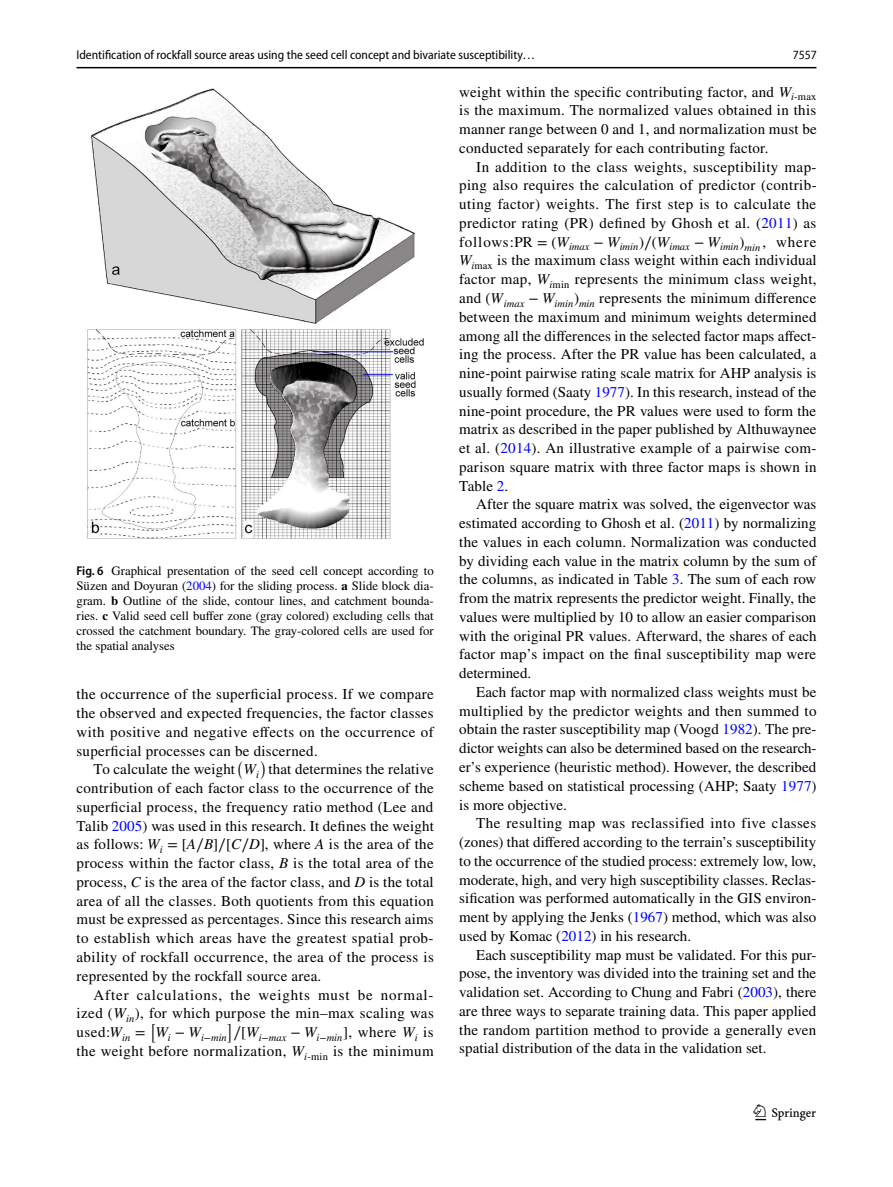
<style>
.page{position:relative;width:893px;height:1187px;background:#fff}
.page>*{position:absolute;margin:0;border:0;box-sizing:border-box;transform-origin:0 0}
.t1{font:22.5px "Springnew Regular 3";color:#000}
.t2{font:15px/18.8px "STIX";letter-spacing:.02em;color:#000;text-align:justify}
.t3{font:15px "STIX Math Extensions";color:#000}
.t4{font:15px "STIX General Italic 4";color:#000}
.t5{font:15px "STIX Math Extensions Regular 2";color:#000}
.t6{font:12.75px/15px "STIX";color:#000;text-align:justify}
.t7{font:12.75px "Myriad Pro Semi Cn 3";color:#000}
.t8{font:semi-condensed 12.75px "Myriad Pro Unic";color:#000}
.t9{font:10.5px "STIX General Italic 2";color:#000}
.t10{font:10.5px "STIX General Italic 6";color:#000}
.s1{font-family:"Myriad Pro";font-weight:600;font-stretch:semi-condensed}
.s2{color:#00f}
.s3{font-weight:700}
.s4{font-family:"STIX General Italic 5"}
.s5{font-family:"STIX Math Regular 4"}
.s6{font-style:italic}
.s7{font-family:"STIX General Italic 6"}
.s8{font-family:"STIX Math Regular 5"}
.s9{font-family:"STIX";font-style:italic}
.s10{font-family:"STIX Math Regular 3"}
.s11{font-family:"STIX General Italic 3"}
</style>
<div class="page">
<hr style="left:77px;top:67px;width:739px;height:1px;background:#000">
<img style="left:87px;top:88px;width:337px;height:451px">
<p class="t7" style="left:77px;top:48px;width:460px">Identification of rockfall source areas using the seed cell concept and bivariate susceptibility…</p>
<p class="t8" style="left:793px;top:50px;width:26px">7557</p>
<p class="t6" style="left:77px;top:564px;width:359px"><span class="s1">Fig. 6</span> Graphical presentation of the seed cell concept according to Süzen and Doyuran (<span class="s2">2004</span>) for the sliding process. <span class="s3">a</span> Slide block dia&shy;gram. <span class="s3">b</span> Outline of the slide, contour lines, and catchment bounda&shy;ries. <span class="s3">c</span> Valid seed cell buffer zone (gray colored) excluding cells that crossed the catchment boundary. The gray-colored cells are used for the spatial analyses</p>
<p class="t2" style="left:77px;top:686px;width:359px">the occurrence of the superficial process. If we compare</p>
<p class="t2" style="left:77px;top:704px;width:359px">the observed and expected frequencies, the factor classes</p>
<p class="t2" style="left:77px;top:723px;width:359px">with positive and negative effects on the occurrence of</p>
<p class="t2" style="left:77px;top:742px;width:243px">superficial processes can be discerned.</p>
<p class="t2" style="left:94px;top:761px;width:143px">To calculate the weight</p>
<p class="t3" style="left:237px;top:748px;width:9px">(</p>
<p class="t4" style="left:244px;top:764px;width:17px">W<sub>i</sub></p>
<p class="t3" style="left:260px;top:748px;width:9px">)</p>
<p class="t2" style="left:77px;top:761px;width:359px;text-indent:192px">that determines the relative contribution of each factor class to the occurrence of the superficial process, the frequency ratio method (Lee and Talib <span class="s2">2005</span>) was used in this research. It defines the weight as follows: <span class="s4">W</span><sub>i</sub> <span class="s5">= [</span><span class="s4">A</span><span class="s5">∕</span><span class="s4">B</span><span class="s5">]∕[</span><span class="s4">C</span><span class="s5">∕</span><span class="s4">D</span><span class="s5">]</span>, where <span class="s6">A</span> is the area of the process within the factor class, <span class="s6">B</span> is the total area of the process, <span class="s6">C</span> is the area of the factor class, and <span class="s6">D</span> is the total area of all the classes. Both quotients from this equation must be expressed as percentages. Since this research aims to establish which areas have the greatest spatial prob&shy;ability of rockfall occurrence, the area of the process is represented by the rockfall source area.</p>
<p class="t2" style="left:77px;top:986px;width:359px;text-indent:17px">After calculations, the weights must be normal&shy;ized (<span class="s6">W</span><sub>in</sub>), for which purpose the min–max scaling was used:<span class="s7">W</span><sub>in</sub> <span class="s8">=</span></p>
<p class="t5" style="left:150px;top:1010px;width:7px">[</p>
<p class="t10" style="left:155px;top:1033px;width:73px"><sup>W</sup>i <sup>−</sup> <sup>W</sup>i<span class="s8">−</span>min</p>
<p class="t5" style="left:228px;top:1010px;width:7px">]</p>
<p class="t10" style="left:233px;top:1033px;width:202px"><sup>∕[</sup><sup>W</sup>i<span class="s8">−</span>max <sup>−</sup> <sup>W</sup>i<span class="s8">−</span>min<sup>]</sup><sup>,</sup> <sup>where</sup> <sup>W</sup><span class="s9">i</span> <sup>is</sup></p>
<p class="t2" style="left:77px;top:1042px;width:359px">the weight before normalization, <span class="s6">W</span><sub>i</sub><sub>-min</sub> is the minimum</p>
<p class="t2" style="left:459px;top:83px;width:359px">weight within the specific contributing factor, and <span class="s6">W</span><sub>i</sub><sub>-max </sub>is the maximum. The normalized values obtained in this manner range between 0 and 1, and normalization must be conducted separately for each contributing factor.</p>
<p class="t2" style="left:459px;top:158px;width:359px;text-indent:17px">In addition to the class weights, susceptibility map&shy;ping also requires the calculation of predictor (contrib&shy;uting factor) weights. The first step is to calculate the predictor rating (PR) defined by Ghosh et al. (<span class="s2">2011</span>) as</p>
<p class="t9" style="left:459px;top:243px;width:359px"><sup>follows:</sup><sup>PR</sup> <sup>=</sup> <sup>(</sup><sup>W</sup>imax <sup>−</sup> <sup>W</sup>imin<sup>)∕(</sup><sup>W</sup>imax <sup>−</sup> <sup>W</sup>imin<sup>)</sup>min <sup>,</sup> <sup>where</sup></p>
<p class="t2" style="left:459px;top:252px;width:359px"><span class="s6">W</span><sub>i</sub><sub>max</sub> is the maximum class weight within each individual factor map, <span class="s6">W</span><sub>i</sub><sub>min</sub> represents the minimum class weight, and <span class="s10">(</span><span class="s11">W</span><sub>imax</sub> <span class="s10">−</span> <span class="s11">W</span><sub>imin</sub><span class="s10">)</span><sub>min</sub> represents the minimum difference between the maximum and minimum weights determined among all the differences in the selected factor maps affect&shy;ing the process. After the PR value has been calculated, a nine-point pairwise rating scale matrix for AHP analysis is usually formed (Saaty <span class="s2">1977</span>). In this research, instead of the nine-point procedure, the PR values were used to form the matrix as described in the paper published by Althuwaynee et al. (<span class="s2">2014</span>). An illustrative example of a pairwise com&shy;parison square matrix with three factor maps is shown in Table <span class="s2">2</span>.</p>
<p class="t2" style="left:459px;top:496px;width:359px;text-indent:17px">After the square matrix was solved, the eigenvector was estimated according to Ghosh et al. (<span class="s2">2011</span>) by normalizing the values in each column. Normalization was conducted by dividing each value in the matrix column by the sum of the columns, as indicated in Table <span class="s2">3</span>. The sum of each row from the matrix represents the predictor weight. Finally, the values were multiplied by 10 to allow an easier comparison with the original PR values. Afterward, the shares of each factor map’s impact on the final susceptibility map were determined.</p>
<p class="t2" style="left:459px;top:683px;width:359px;text-indent:17px">Each factor map with normalized class weights must be multiplied by the predictor weights and then summed to obtain the raster susceptibility map (Voogd <span class="s2">1982</span>). The pre&shy;dictor weights can also be determined based on the research&shy;er’s experience (heuristic method). However, the described scheme based on statistical processing (AHP; Saaty <span class="s2">1977</span>) is more objective.</p>
<p class="t2" style="left:459px;top:814px;width:359px;text-indent:17px">The resulting map was reclassified into five classes (zones) that differed according to the terrain’s susceptibility to the occurrence of the studied process: extremely low, low, moderate, high, and very high susceptibility classes. Reclas&shy;sification was performed automatically in the GIS environ&shy;ment by applying the Jenks (<span class="s2">1967</span>) method, which was also used by Komac (<span class="s2">2012</span>) in his research.</p>
<p class="t2" style="left:459px;top:946px;width:359px;text-indent:17px">Each susceptibility map must be validated. For this pur&shy;pose, the inventory was divided into the training set and the validation set. According to Chung and Fabri (<span class="s2">2003</span>), there are three ways to separate training data. This paper applied the random partition method to provide a generally even spatial distribution of the data in the validation set.</p>
<h1 class="t1" style="left:755px;top:1104px;width:62px">1 3</h1>
</div>
